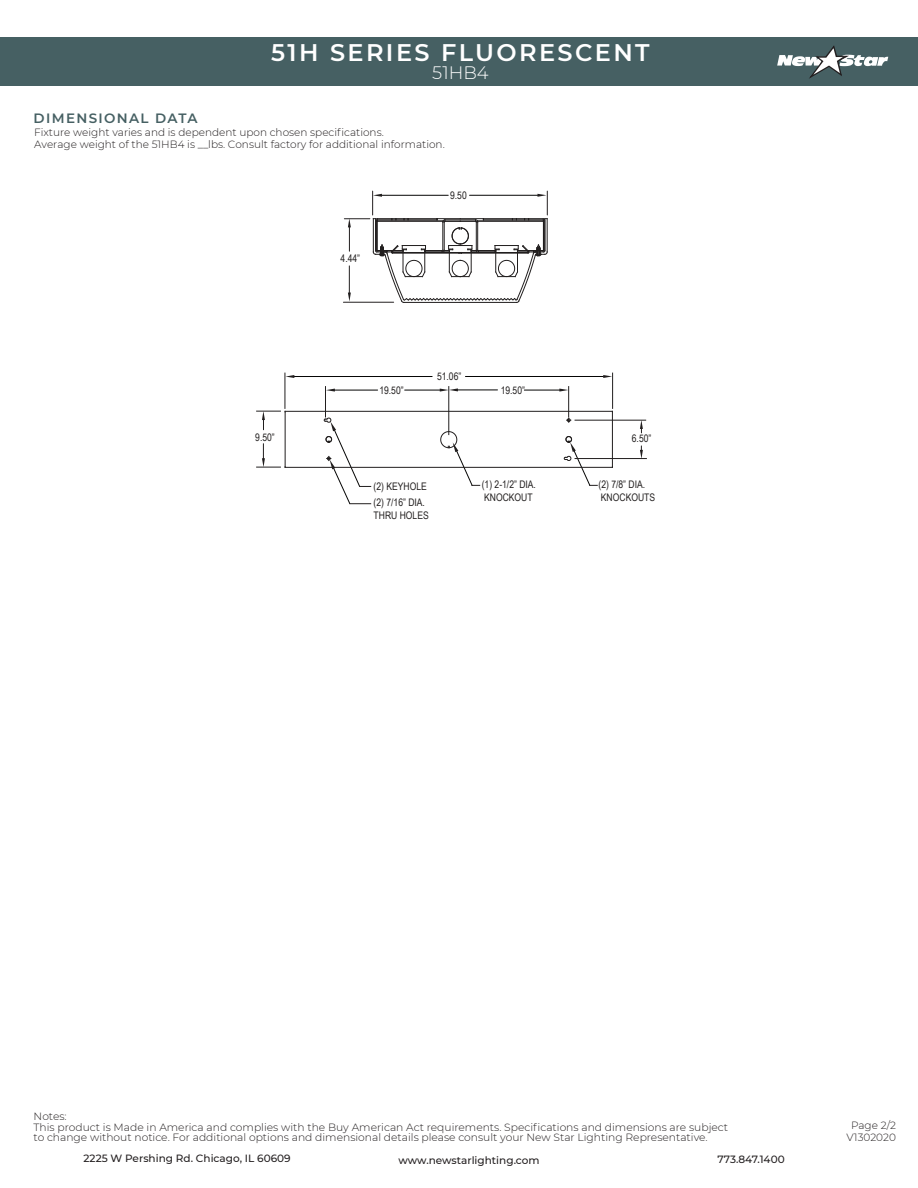
<style>
.page{position:relative;width:918px;height:1188px;background:#fff}
.page>*{position:absolute;margin:0;border:0;box-sizing:border-box;transform-origin:0 0}
.t1{font:600 24px "Montserrat";letter-spacing:.1em;color:#fff}
.t2{font:300 18px "Montserrat";color:#fff}
.t3{font:600 13.5px "Montserrat";letter-spacing:.1em;color:#466063}
.t4{font:300 10.5px/10.5px "Montserrat";color:#231f20}
.t5{font:10.5px/12.6px "Arial Narrow";color:#211e1e}
.t6{font:500 10.5px "Montserrat";color:#231f20}
</style>
<div class="page">
<div style="left:0;top:37px;width:918px;height:48px;background:#466063"></div>
<svg style="left:777px;top:45px;width:111px;height:34px"></svg>
<hr style="left:334px;top:390px;width:44px;height:1px;background:#050504">
<svg style="left:326px;top:389px;width:9px;height:3px"></svg>
<hr style="left:294px;top:376px;width:138px;height:1px;background:#050504">
<svg style="left:286px;top:375px;width:8px;height:3px"></svg>
<hr style="left:465px;top:376px;width:138px;height:1px;background:#050504">
<svg style="left:603px;top:375px;width:9px;height:3px"></svg>
<hr style="left:456px;top:390px;width:41px;height:1px;background:#050504">
<hr style="left:405px;top:390px;width:36px;height:1px;background:#050504">
<svg style="left:440px;top:388px;width:18px;height:4px"></svg>
<hr style="left:524px;top:390px;width:37px;height:1px;background:#050504">
<svg style="left:559px;top:389px;width:9px;height:3px"></svg>
<svg style="left:640px;top:421px;width:3px;height:12px"></svg>
<svg style="left:640px;top:446px;width:3px;height:12px"></svg>
<hr style="left:343px;top:302px;width:51px;height:1px;background:#231f20">
<svg style="left:344px;top:191px;width:204px;height:112px"></svg>
<hr style="left:612px;top:412px;width:1px;height:55px;background:#211e1e">
<hr style="left:285px;top:412px;width:1px;height:55px;background:#211e1e">
<hr style="left:285px;top:411px;width:327px;height:1px;background:#211e1e">
<hr style="left:285px;top:467px;width:327px;height:1px;background:#211e1e">
<svg style="left:567px;top:418px;width:4px;height:4px"></svg>
<hr style="left:575px;top:420px;width:71px;height:1px;background:#211e1e">
<svg style="left:257px;top:411px;width:29px;height:19px"></svg>
<svg style="left:257px;top:444px;width:29px;height:24px"></svg>
<hr style="left:575px;top:458px;width:71px;height:1px;background:#211e1e">
<hr style="left:568px;top:387px;width:1px;height:30px;background:#211e1e">
<hr style="left:449px;top:387px;width:1px;height:48px;background:#211e1e">
<hr style="left:325px;top:387px;width:1px;height:30px;background:#211e1e">
<hr style="left:285px;top:373px;width:1px;height:35px;background:#211e1e">
<hr style="left:612px;top:373px;width:1px;height:35px;background:#211e1e">
<svg style="left:324px;top:418px;width:47px;height:86px"></svg>
<svg style="left:564px;top:436px;width:33px;height:50px"></svg>
<svg style="left:440px;top:431px;width:40px;height:55px"></svg>
<h1 class="t1" style="left:271px;top:35px;width:380px">51H SERIES FLUORESCENT</h1>
<h2 class="t2" style="left:432px;top:60px;width:58px">51HB4</h2>
<p class="t3" style="left:34px;top:109px;width:166px">DIMENSIONAL DATA</p>
<p class="t4" style="left:34px;top:125px;width:412px;line-height:12.6px">Fixture weight varies and is dependent upon chosen specifications.<br>Average weight of the 51HB4 is __lbs. Consult factory for additional information.</p>
<p class="t5" style="left:341px;top:251px;width:21px">4.44”</p>
<p class="t5" style="left:450px;top:189px;width:18px">9.50</p>
<p class="t5" style="left:379px;top:384px;width:26px">19.50”</p>
<p class="t5" style="left:437px;top:370px;width:26px">51.06”</p>
<p class="t5" style="left:501px;top:384px;width:26px">19.50”</p>
<p class="t5" style="left:255px;top:430px;width:21px">9.50”</p>
<p class="t5" style="left:632px;top:432px;width:21px">6.50”</p>
<p class="t5" style="left:374px;top:480px;width:55px">(2) KEYHOLE</p>
<p class="t5" style="left:599px;top:478px;width:58px">(2) 7/8” DIA.<br>KNOCKOUTS</p>
<p class="t5" style="left:482px;top:478px;width:56px">(1) 2-1/2” DIA.<br>KNOCKOUT</p>
<p class="t5" style="left:374px;top:496px;width:57px">(2) 7/16” DIA.<br>THRU HOLES</p>
<p class="t4" style="left:34px;top:1111px;width:696px">Notes:<br>This product is Made in America and complies with the Buy American Act requirements. Specifications and dimensions are subject to change without notice. For additional options and dimensional details please consult your New Star Lighting Representative.</p>
<p class="t6" style="left:84px;top:1151px;width:209px">2225 W Pershing Rd. Chicago, IL 60609</p>
<p class="t6" style="left:399px;top:1153px;width:143px">www.newstarlighting.com</p>
<p class="t6" style="left:718px;top:1152px;width:69px">773.847.1400</p>
<p class="t4" style="left:846px;top:1119px;width:51px;line-height:12px;text-align:center">Page 2/2<br>V1302020</p>
</div>
